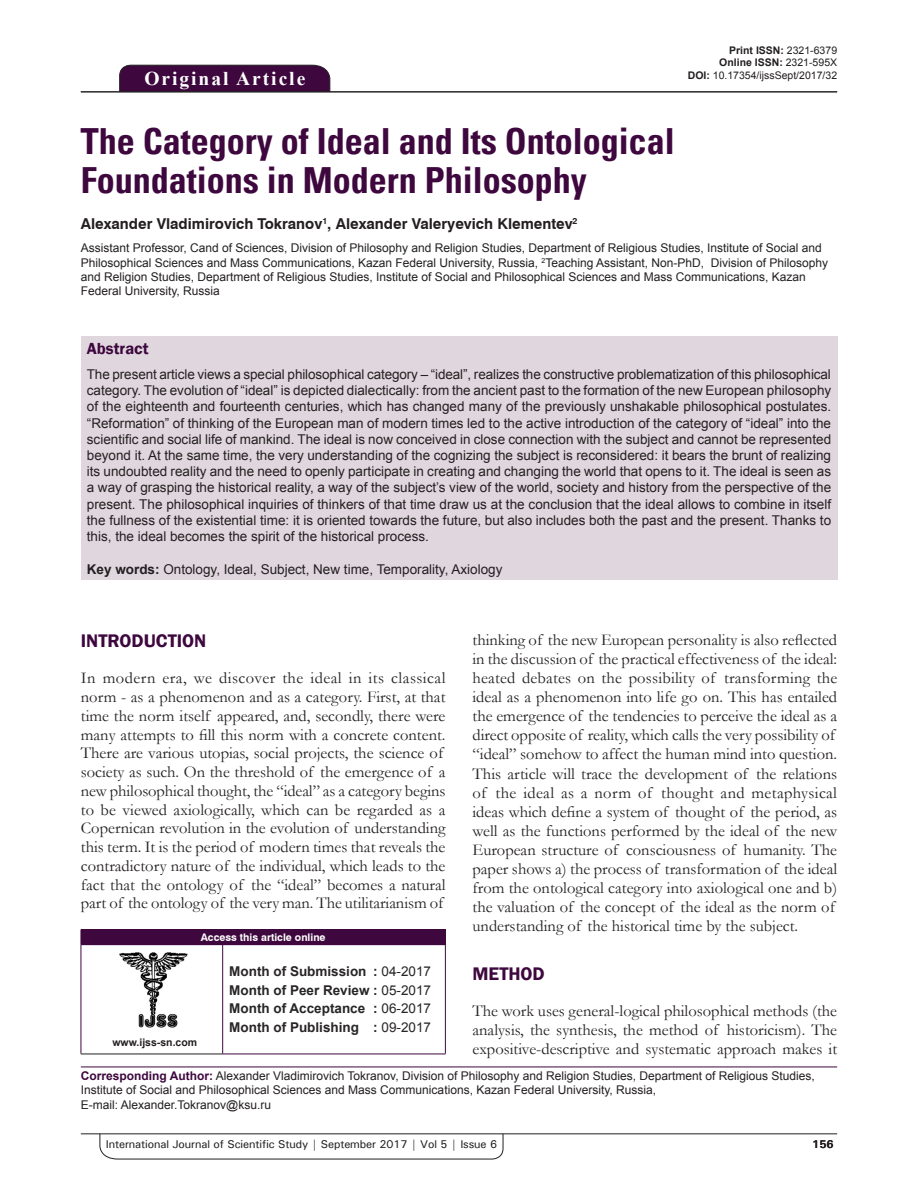
<style>
.page{position:relative;width:918px;height:1188px;background:#fff}
.page>*{position:absolute;margin:0;border:0;box-sizing:border-box;transform-origin:0 0}
.AT{font:700 condensed 36px/39px "Univers";color:#3e083e}
.AH{font:700 19.5px "Times New Roman";letter-spacing:.1em;color:#fff}
.t1{font:600 18.75px "Franklin Gothic";color:#3e083e}
.TX{font:16.5px/19px "Garamond";color:#231f20}
.ABSH{font:600 16.5px "Franklin Gothic";color:#3e083e}
.AU{font:700 15px "Swiss 721 BT";color:#231f20}
.ABS_1{font:13.5px/16.2px "Arial";color:#231f20;text-align:justify}
.HIS{font:700 13.5px/18.8px "Arial";color:#282526;text-align:justify}
.KWD{font:13.5px "Arial";color:#231f20}
.AFF{font:12px/14.4px "Arial";color:#231f20}
.ADD{font:12px/14.4px "Arial";color:#231f20}
.RF{font:500 11.25px "Univers";letter-spacing:-.01em;color:#231f20}
.t2{font:700 11.25px "Univers";color:#231f20}
.DOI{font:700 10.5px "Arial";color:#231f20}
.DOI-2{font:10.5px "Arial";color:#231f20}
.AAO{font:700 10.5px "Swiss 721 BT";color:#fff}
.Web{font:700 10.5px "Arial";color:#231f20}
.s1{font-weight:400}
.s2{font-weight:700}
.s3{font-weight:700;color:#3e083e}
</style>
<div class="page">
<hr style="left:81px;top:1134px;width:756px;height:1px;background:#231f20">
<svg style="left:100px;top:1133px;width:403px;height:26px"></svg>
<div style="left:119px;top:65px;width:211px;height:26px;background:#3e083e"></div>
<hr style="left:81px;top:91px;width:756px;height:1px;background:#231f20">
<div style="left:81px;top:337px;width:756px;height:243px;background:#e0d7de"></div>
<img style="left:119px;top:952px;width:69px;height:76px">
<div style="left:81px;top:930px;width:364px;height:15px;background:#3e083e"></div>
<svg style="left:445px;top:930px;width:1px;height:14px"></svg>
<hr style="left:81px;top:945px;width:1px;height:109px;background:#3e083e">
<hr style="left:81px;top:1054px;width:142px;height:1px;background:#231f20">
<hr style="left:223px;top:944px;width:223px;height:1px;background:#3e083e">
<hr style="left:222px;top:945px;width:1px;height:109px;background:#3e083e">
<hr style="left:445px;top:945px;width:1px;height:109px;background:#3e083e">
<hr style="left:223px;top:1054px;width:223px;height:1px;background:#3e083e">
<hr style="left:81px;top:1067px;width:756px;height:1px;background:#3e083e">
<p class="AH" style="left:144px;top:64px;width:162px">Original Article</p>
<p class="DOI" style="left:729px;top:42px;width:109px">Print ISSN: <span class="s1">2321-6379</span></p>
<p class="DOI" style="left:719px;top:55px;width:119px">Online ISSN: <span class="s1">2321-595X</span></p>
<p class="DOI-2" style="left:688px;top:68px;width:151px"><span class="s2">DOI:</span> 10.17354/ijssSept/2017/32</p>
<p class="AT" style="left:81px;top:122px;width:595px">The Category of Ideal and Its Ontological<br>Foundations in Modern Philosophy</p>
<p class="AU" style="left:81px;top:215px;width:498px">Alexander Vladimirovich Tokranov<sup>1</sup>, Alexander Valeryevich Klementev<sup>2</sup></p>
<p class="AFF" style="left:81px;top:241px;width:749px">Assistant Professor, Cand of Sciences, Division of Philosophy and Religion Studies, Department of Religious Studies, Institute of Social and Philosophical Sciences and Mass Communications, Kazan Federal University, Russia, <sup>2</sup>Teaching Assistant, Non-PhD, Division of Philosophy and Religion Studies, Department of Religious Studies, Institute of Social and Philosophical Sciences and Mass Communications, Kazan Federal University, Russia</p>
<p class="ABSH" style="left:87px;top:339px;width:63px">Abstract</p>
<p class="ABS_1" style="left:87px;top:366px;width:746px">The present article views a special philosophical category – “ideal”, realizes the constructive problematization of this philosophical category. The evolution of “ideal” is depicted dialectically: from the ancient past to the formation of the new European philosophy of the eighteenth and fourteenth centuries, which has changed many of the previously unshakable philosophical postulates. “Reformation” of thinking of the European man of modern times led to the active introduction of the category of “ideal” into the scientific and social life of mankind. The ideal is now conceived in close connection with the subject and cannot be represented beyond it. At the same time, the very understanding of the cognizing the subject is reconsidered: it bears the brunt of realizing its undoubted reality and the need to openly participate in creating and changing the world that opens to it. The ideal is seen as a way of grasping the historical reality, a way of the subject’s view of the world, society and history from the perspective of the present. The philosophical inquiries of thinkers of that time draw us at the conclusion that the ideal allows to combine in itself the fullness of the existential time: it is oriented towards the future, but also includes both the past and the present. Thanks to this, the ideal becomes the spirit of the historical process.</p>
<p class="KWD" style="left:87px;top:560px;width:417px"><span class="s2">Key words:</span> Ontology, Ideal, Subject, New time, Temporality, Axiology</p>
<p class="TX" style="left:473px;top:630px;width:366px">thinking of the new European personality is also reflected in the discussion of the practical effectiveness of the ideal: heated debates on the possibility of transforming the ideal as a phenomenon into life go on. This has entailed the emergence of the tendencies to perceive the ideal as a direct opposite of reality, which calls the very possibility of “ideal” somehow to affect the human mind into question.<br>This article will trace the development of the relations of the ideal as a norm of thought and metaphysical ideas which define a system of thought of the period, as well as the functions performed by the ideal of the new European structure of consciousness of humanity. The paper shows a) the process of transformation of the ideal from the ontological category into axiological one and b) the valuation of the concept of the ideal as the norm of understanding of the historical time by the subject.</p>
<h1 class="t1" style="left:473px;top:962px;width:74px">METHOD</h1>
<p class="TX" style="left:473px;top:1001px;width:366px;text-align:justify">The work uses general-logical philosophical methods (the analysis, the synthesis, the method of historicism). The expositive-descriptive and systematic approach makes it</p>
<h1 class="t1" style="left:81px;top:629px;width:127px">INTRODUCTION</h1>
<p class="TX" style="left:81px;top:668px;width:366px">In modern era, we discover the ideal in its classical norm - as a phenomenon and as a category. First, at that time the norm itself appeared, and, secondly, there were many attempts to fill this norm with a concrete content.<br>There are various utopias, social projects, the science of society as such. On the threshold of the emergence of a new philosophical thought, the “ideal” as a category begins to be viewed axiologically, which can be regarded as a Copernican revolution in the evolution of understanding this term. It is the period of modern times that reveals the contradictory nature of the individual, which leads to the fact that the ontology of the “ideal” becomes a natural part of the ontology of the very man. The utilitarianism of</p>
<p class="AAO" style="left:201px;top:931px;width:126px">Access this article online</p>
<p class="HIS" style="left:229px;top:962px;width:203px">Month of Submission : <span class="s1">04-2017<br></span>Month of Peer Review : <span class="s1">05-2017<br></span>Month of Acceptance : <span class="s1">06-2017<br></span>Month of Publishing : <span class="s1">09-2017</span></p>
<p class="ADD" style="left:81px;top:1069px;width:736px"><span class="s3">Corresponding Author:</span> Alexander Vladimirovich Tokranov, Division of Philosophy and Religion Studies, Department of Religious Studies,<br>Institute of Social and Philosophical Sciences and Mass Communications, Kazan Federal University, Russia,<br>E-mail: Alexander.Tokranov@ksu.ru</p>
<p class="Web" style="left:112px;top:1035px;width:86px">www.ijss-sn.com</p>
<p class="RF" style="left:106px;top:1137px;width:393px">International Journal of Scientific Study | September 2017 | Vol 5 | Issue 6</p>
<p class="t2" style="left:812px;top:1137px;width:23px">156</p>
</div>
